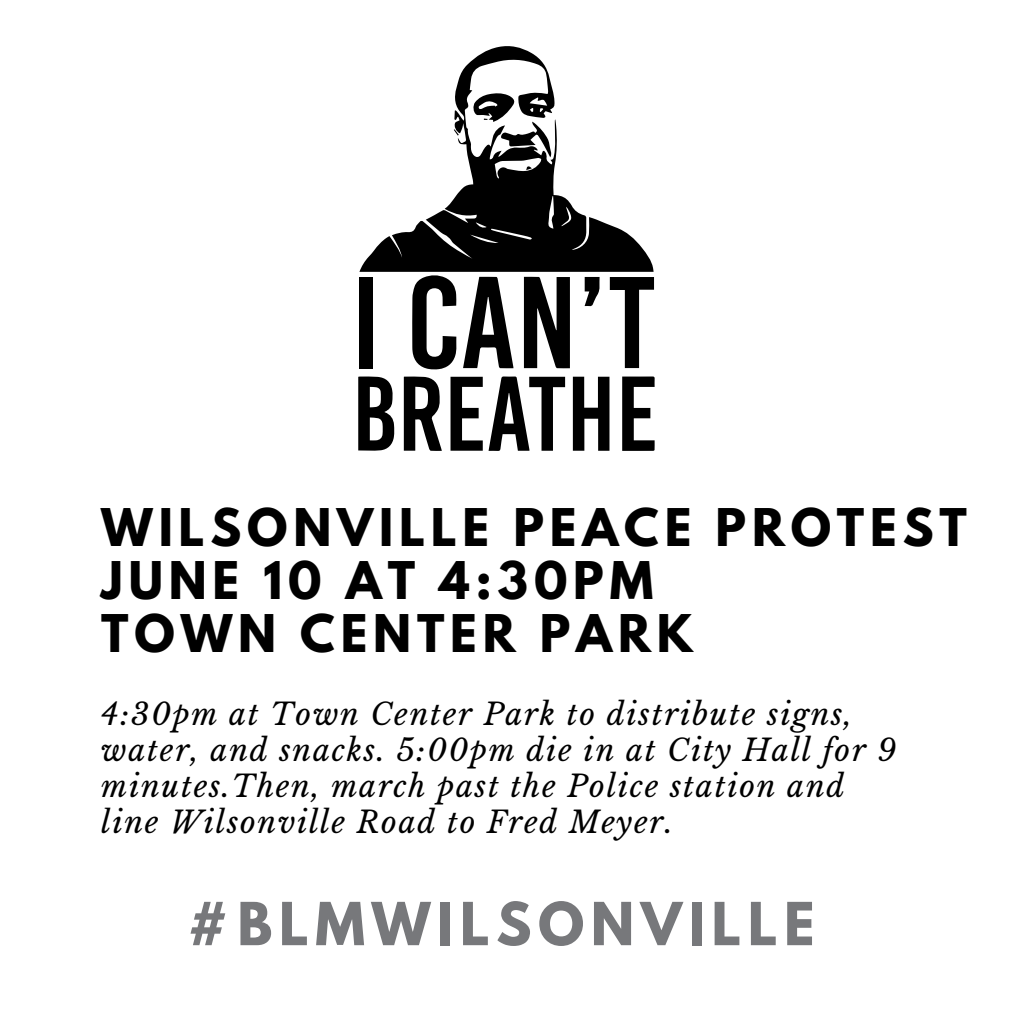
<style>
.page{position:relative;width:1013px;height:1013px;background:#fff}
.page>*{position:absolute;margin:0;border:0;box-sizing:border-box;transform-origin:0 0}
.t1{font:700 52.5px "League Spartan";letter-spacing:.125em;color:#77787b}
.t2{font:700 46px/53px "League Spartan";letter-spacing:.125em;color:#000}
.t3{font:italic 30px/36px "Libre Baskerville";letter-spacing:.055em;color:#000}
</style>
<div class="page">
<svg style="left:359px;top:46px;width:294px;height:226px"></svg>
<svg style="left:524px;top:277px;width:46px;height:91px"></svg>
<svg style="left:463px;top:277px;width:50px;height:91px"></svg>
<svg style="left:412px;top:275px;width:45px;height:94px"></svg>
<svg style="left:358px;top:376px;width:36px;height:75px"></svg>
<svg style="left:573px;top:377px;width:36px;height:74px"></svg>
<svg style="left:404px;top:376px;width:38px;height:75px"></svg>
<svg style="left:610px;top:277px;width:44px;height:91px"></svg>
<svg style="left:622px;top:376px;width:32px;height:75px"></svg>
<div style="left:359px;top:277px;width:14px;height:91px;background:#000"></div>
<svg style="left:450px;top:376px;width:115px;height:75px"></svg>
<svg style="left:584px;top:277px;width:16px;height:29px"></svg>
<svg style="left:454px;top:129px;width:5px;height:7px"></svg>
<svg style="left:472px;top:93px;width:79px;height:64px"></svg>
<svg style="left:526px;top:166px;width:6px;height:4px"></svg>
<h2 class="t2" style="left:101px;top:507px;width:867px">WILSONVILLE PEACE PROTEST<br>JUNE 10 AT 4:30PM<br>TOWN CENTER PARK</h2>
<p class="t3" style="left:101px;top:696px;width:796px">4:30pm at Town Center Park to distribute signs, water, and snacks. 5:00pm die in at City Hall for 9 minutes.Then, march past the Police station and line Wilsonville Road to Fred Meyer.</p>
<h1 class="t1" style="left:187px;top:897px;width:629px">#BLMWILSONVILLE</h1>
</div>
